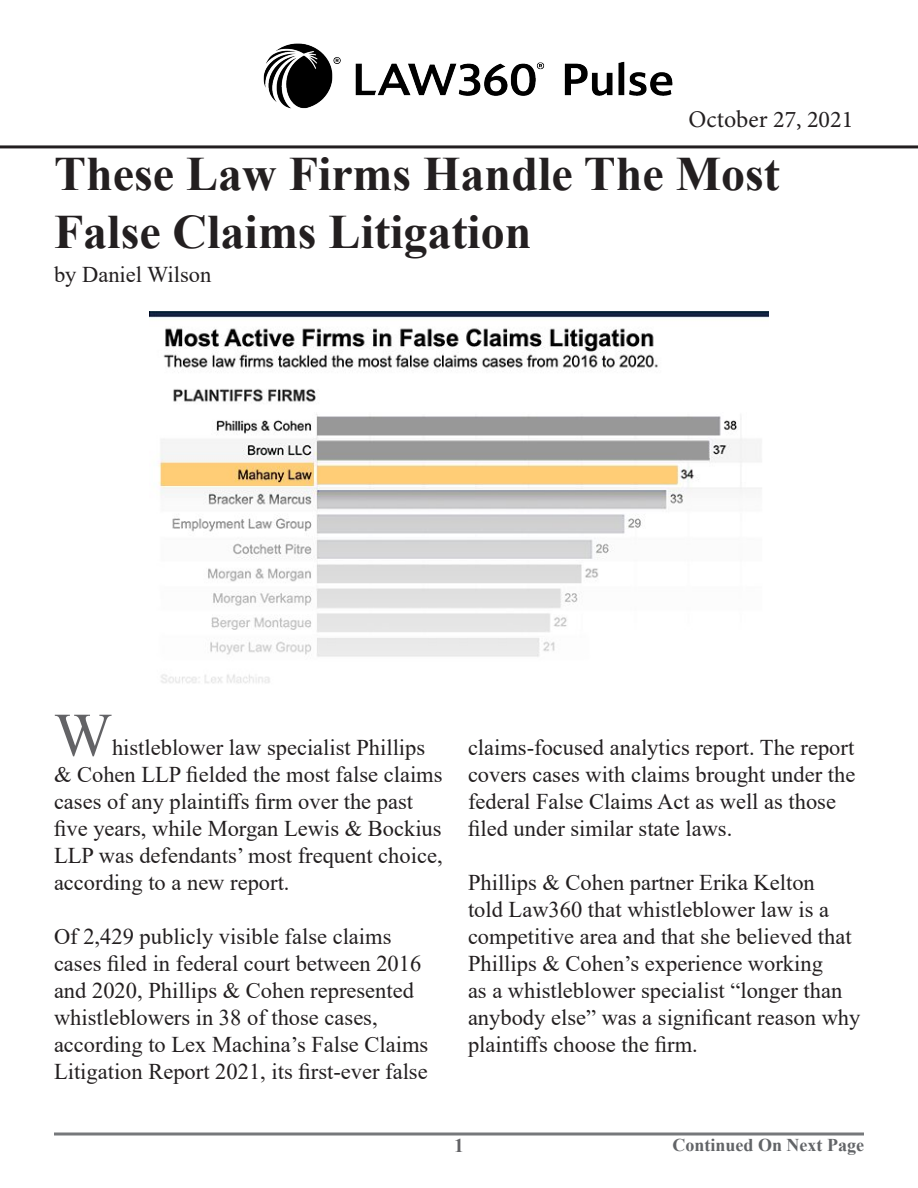
<style>
.page{position:relative;width:918px;height:1188px;background:#fff}
.page>*{position:absolute;margin:0;border:0;box-sizing:border-box;transform-origin:0 0}
.t1{font:61.5px "Times New Roman";color:#636366}
.t2{font:700 48px/57.6px "Times New Roman";color:#231f20}
.t3{font:24px "Minion Pro";color:#231f20}
.t4{font:22.5px/27px "Times New Roman";color:#231f20}
.t5{font:700 19.5px "Times New Roman";color:#636366}
.t6{font:700 18px "Times New Roman";color:#626467}
</style>
<div class="page">
<img style="left:263px;top:43px;width:410px;height:66px">
<hr style="left:0;top:145px;width:918px;height:3px;background:#231f20">
<svg style="left:54px;top:1132px;width:810px;height:4px;background:#98999b"></svg>
<img style="left:149px;top:311px;width:620px;height:373px">
<p class="t3" style="left:689px;top:103px;width:166px">October 27, 2021</p>
<p class="t2" style="left:54px;top:144px;width:727px">These Law Firms Handle The Most<br>False Claims Litigation</p>
<p class="t4" style="left:54px;top:260px;width:159px">by Daniel Wilson</p>
<p class="t1" style="left:54px;top:691px;width:60px">W</p>
<p class="t4" style="left:54px;top:734px;width:390px;text-indent:58px">histleblower law specialist Phillips &amp; Cohen LLP fielded the most false claims cases of any plaintiffs firm over the past five years, while Morgan Lewis &amp; Bockius LLP was defendants’ most frequent choice, according to a new report.</p>
<p class="t4" style="left:54px;top:923px;width:376px">Of 2,429 publicly visible false claims cases filed in federal court between 2016 and 2020, Phillips &amp; Cohen represented whistleblowers in 38 of those cases, according to Lex Machina’s False Claims Litigation Report 2021, its first-ever false</p>
<p class="t4" style="left:468px;top:734px;width:389px">claims-focused analytics report. The report covers cases with claims brought under the federal False Claims Act as well as those filed under similar state laws.</p>
<p class="t4" style="left:468px;top:869px;width:394px">Phillips &amp; Cohen partner Erika Kelton<br>told Law360 that whistleblower law is a competitive area and that she believed that Phillips &amp; Cohen’s experience working<br>as a whistleblower specialist “longer than anybody else” was a significant reason why plaintiffs choose the firm.</p>
<p class="t5" style="left:454px;top:1131px;width:11px">1</p>
<p class="t6" style="left:672px;top:1132px;width:193px">Continued On Next Page</p>
</div>
